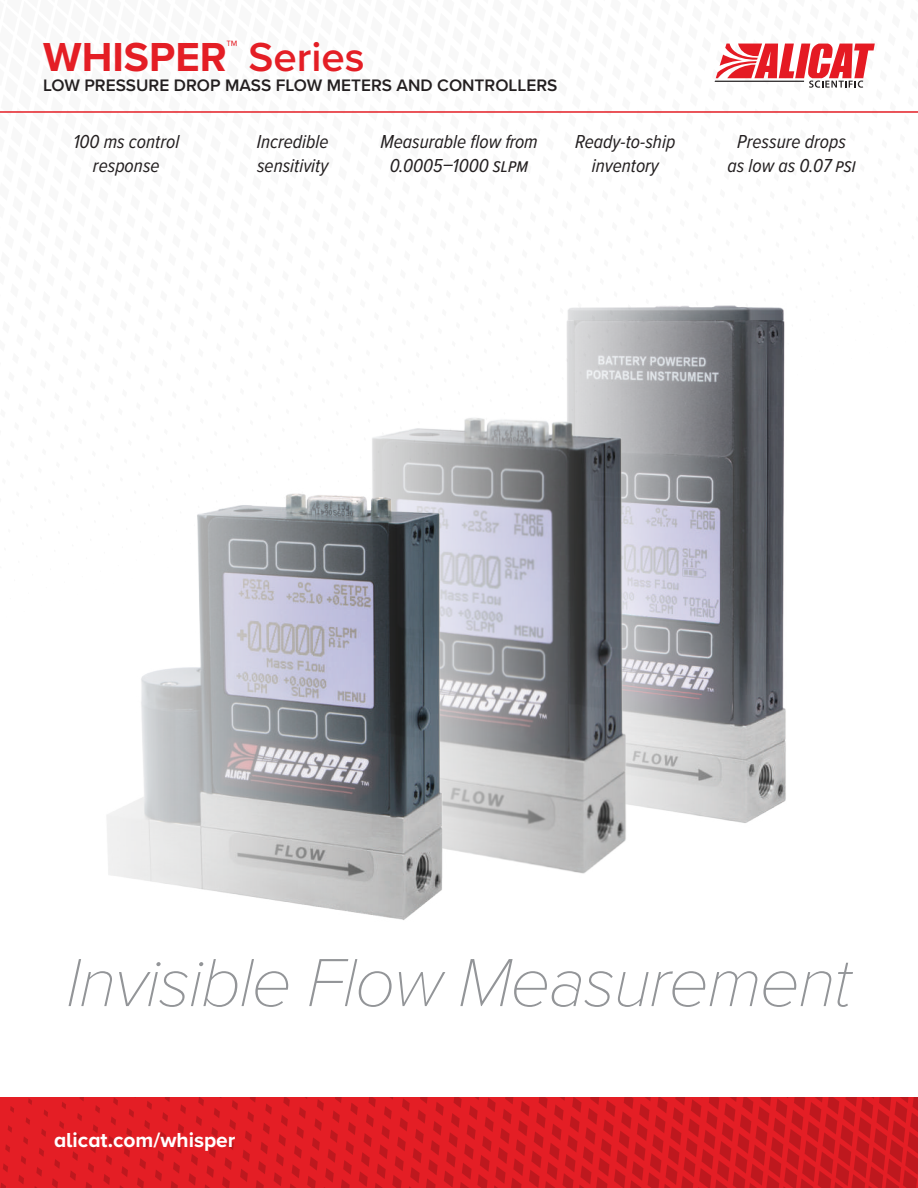
<style>
.page{position:relative;width:918px;height:1188px;background:#fff}
.page>*{position:absolute;margin:0;border:0;box-sizing:border-box;transform-origin:0 0}
.t1{font:italic 100 70.5px "Proxima Nova";letter-spacing:-.025em;color:#939598}
.t2{font:700 42px "Proxima Nova";color:#e41e25}
.t3{font:700 21px "Proxima Nova";color:#fff}
.t4{font:italic 19.5px/23.4px "Proxima Nova Cond";color:#231f20;text-align:center}
.t5{font:600 17.25px "Proxima Nova";color:#231f20}
.s1{font-weight:600}
</style>
<div class="page">
<svg style="left:0;top:1097px;width:918px;height:91px"></svg>
<img style="left:566px;top:305px;width:220px;height:518px">
<hr style="left:715px;top:81px;width:89px;height:1px;background:#231f20">
<svg style="left:716px;top:44px;width:159px;height:44px"></svg>
<hr style="left:0;top:111px;width:918px;height:2px;background:#e41e25">
<img style="left:372px;top:399px;width:270px;height:475px">
<img style="left:107px;top:472px;width:349px;height:448px">
<h2 class="t2" style="left:43px;top:25px;width:323px">WHISPER<sup>™</sup> <span class="s1">Series</span></h2>
<p class="t5" style="left:43px;top:73px;width:516px">LOW PRESSURE DROP MASS FLOW METERS AND CONTROLLERS</p>
<p class="t4" style="left:73px;top:129px;width:108px">100 ms control response</p>
<p class="t4" style="left:257px;top:129px;width:73px;text-align:left">Incredible sensitivity</p>
<p class="t4" style="left:380px;top:129px;width:159px">Measurable flow from<br>0.0005–1000 slpm</p>
<p class="t4" style="left:575px;top:129px;width:101px">Ready-to-ship inventory</p>
<p class="t4" style="left:728px;top:129px;width:130px">Pressure drops as low as 0.07 PSI</p>
<h1 class="t1" style="left:66px;top:930px;width:787px">Invisible Flow Measurement</h1>
<p class="t3" style="left:54px;top:1125px;width:183px">alicat.com/whisper</p>
</div>
